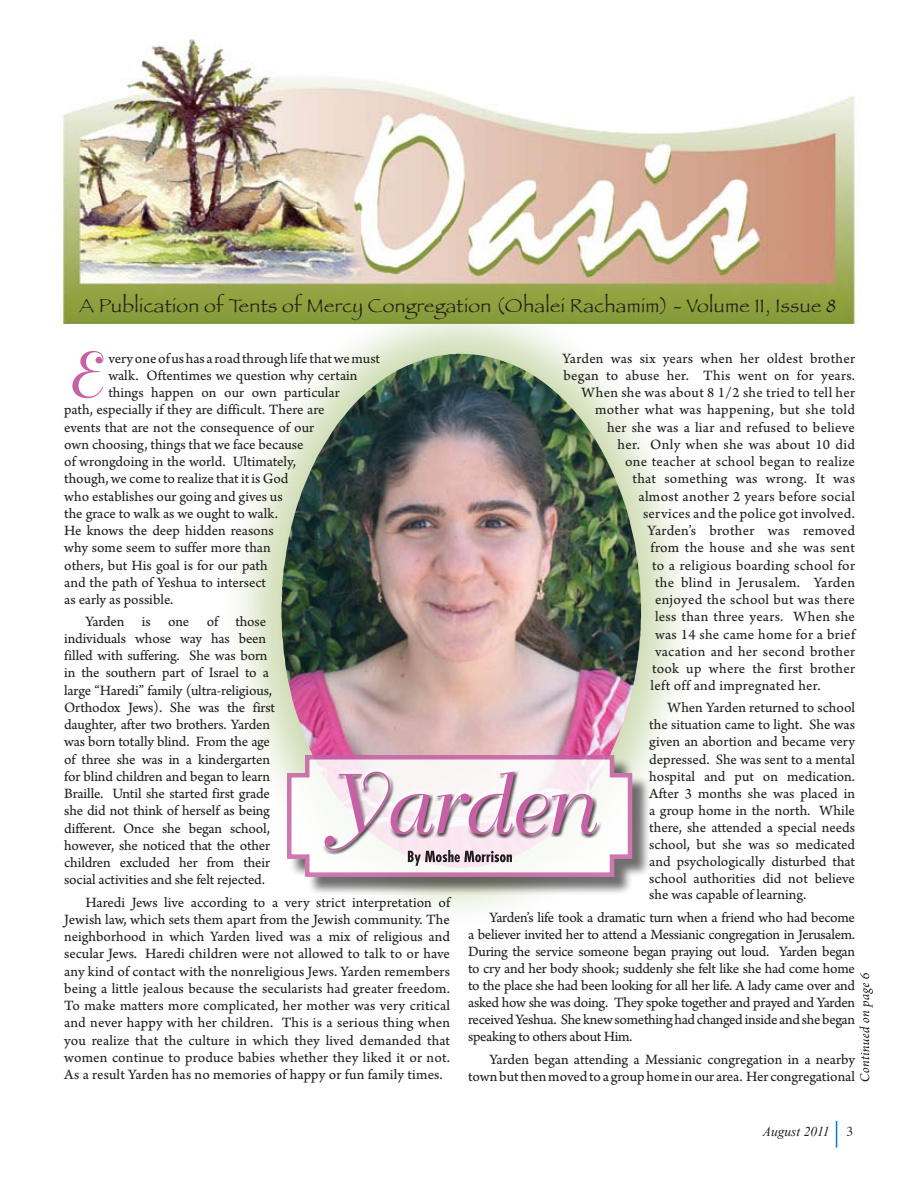
<style>
.page{position:relative;width:918px;height:1188px;background:#fff}
.page>*{position:absolute;margin:0;border:0;box-sizing:border-box;transform-origin:0 0}
.t1{font:63.9px "Bellevue";color:#c661a5}
.t2{font:19.5px "Papyrus";letter-spacing:.02em;color:#221e1f}
.t3{font:15px/17.2px "Arno Pro Sm Text";color:#221e1f;text-align:justify}
.t4{font:15px "Arno Pro Sm Text";letter-spacing:.02em;color:#221e1f}
.t5{font:italic 13.5px "Times New Roman";color:#221e1f}
.s1{font-family:"Times";font-style:normal}
</style>
<div class="page">
<svg style="left:836px;top:1121px;width:1px;height:27px"></svg>
<div style="left:217px;top:289px;width:536px;height:692px;background:#86a844;opacity:.4"></div>
<img style="left:281px;top:354px;width:360px;height:514px">
<img style="left:61px;top:37px;width:796px;height:286px">
<svg style="left:859px;top:973px;width:14px;height:108px"></svg>
<div style="left:289px;top:757px;width:365px;height:141px;background:#221e1f;opacity:.75"></div>
<svg style="left:286px;top:754px;width:349px;height:125px;background:#b889a3"></svg>
<svg style="left:289px;top:757px;width:341px;height:118px"></svg>
<h2 class="t2" style="left:80px;top:294px;width:758px">A Publication of Tents of Mercy Congregation (Ohalei Rachamim) - Volume 11, Issue 8</h2>
<h1 class="t1" style="left:64px;top:340px;width:35px">E</h1>
<p class="t3" style="left:108px;top:350px;width:273px">very one of us has a road through life that we must</p>
<p class="t3" style="left:562px;top:350px;width:294px">Yarden was six years when her oldest brother</p>
<p class="t3" style="left:564px;top:367px;width:293px">began to abuse her. This went on for years.</p>
<p class="t4" style="left:582px;top:384px;width:275px">When she was about 8 1/2 she tried to tell her</p>
<p class="t4" style="left:595px;top:401px;width:262px">mother what was happening, but she told</p>
<p class="t3" style="left:607px;top:419px;width:249px">her she was a liar and refused to believe</p>
<p class="t4" style="left:618px;top:436px;width:239px">her. Only when she was about 10 did</p>
<p class="t3" style="left:625px;top:454px;width:231px">one teacher at school began to realize</p>
<p class="t4" style="left:633px;top:470px;width:224px">that something was wrong. It was</p>
<p class="t4" style="left:639px;top:487px;width:218px">almost another 2 years before social</p>
<p class="t3" style="left:643px;top:505px;width:213px">services and the police got involved.</p>
<p class="t3" style="left:648px;top:523px;width:209px">Yarden’s brother was removed</p>
<p class="t4" style="left:651px;top:539px;width:206px">from the house and she was sent</p>
<p class="t3" style="left:652px;top:557px;width:204px">to a religious boarding school for</p>
<p class="t4" style="left:655px;top:574px;width:201px">the blind in Jerusalem. Yarden</p>
<p class="t3" style="left:655px;top:592px;width:201px">enjoyed the school but was there</p>
<p class="t4" style="left:655px;top:608px;width:201px">less than three years. When she</p>
<p class="t4" style="left:655px;top:625px;width:201px">was 14 she came home for a brief</p>
<p class="t4" style="left:655px;top:643px;width:201px">vacation and her second brother</p>
<p class="t4" style="left:652px;top:660px;width:204px">took up where the first brother</p>
<p class="t4" style="left:651px;top:677px;width:172px">left off and impregnated her.</p>
<p class="t3" style="left:649px;top:700px;width:207px;text-indent:18px">When Yarden returned to school the situation came to light. She was given an abortion and became very depressed. She was sent to a mental hospital and put on medication.<br>After 3 months she was placed in a group home in the north. While there, she attended a special needs school, but she was so medicated and psychologically disturbed that school authorities did not believe she was capable of learning.</p>
<p class="t3" style="left:468px;top:909px;width:388px;text-indent:21px">Yarden’s life took a dramatic turn when a friend who had become a believer invited her to attend a Messianic congregation in Jerusalem.<br>During the service someone began praying out loud. Yarden began to cry and her body shook; suddenly she felt like she had come home to the place she had been looking for all her life. A lady came over and asked how she was doing. They spoke together and prayed and Yarden received Yeshua. She knew something had changed inside and she began speaking to others about Him.</p>
<p class="t3" style="left:468px;top:1051px;width:388px;text-align:right">Yarden began attending a Messianic congregation in a nearby town but then moved to a group home in our area. Her congregational</p>
<p class="t3" style="left:108px;top:367px;width:251px">walk. Oftentimes we question why certain</p>
<p class="t3" style="left:108px;top:385px;width:233px">things happen on our own particular</p>
<p class="t3" style="left:64px;top:402px;width:262px">path, especially if they are difficult. There are</p>
<p class="t3" style="left:64px;top:419px;width:251px">events that are not the consequence of our</p>
<p class="t3" style="left:64px;top:436px;width:241px">own choosing, things that we face because</p>
<p class="t3" style="left:64px;top:454px;width:233px">of wrongdoing in the world. Ultimately,</p>
<p class="t3" style="left:64px;top:471px;width:226px">though, we come to realize that it is God</p>
<p class="t3" style="left:64px;top:488px;width:220px">who establishes our going and gives us</p>
<p class="t3" style="left:64px;top:505px;width:215px">the grace to walk as we ought to walk.</p>
<p class="t3" style="left:64px;top:523px;width:211px">He knows the deep hidden reasons</p>
<p class="t3" style="left:64px;top:540px;width:208px">why some seem to suffer more than</p>
<p class="t3" style="left:64px;top:557px;width:205px">others, but His goal is for our path</p>
<p class="t3" style="left:64px;top:574px;width:203px">and the path of Yeshua to intersect</p>
<p class="t3" style="left:64px;top:592px;width:111px">as early as possible.</p>
<p class="t3" style="left:64px;top:613px;width:212px;text-align:left;text-indent:21px">Yarden is one of those individuals whose way has been filled with suffering. She was born in the southern part of Israel to a large “Haredi” family (ultra-religious, Orthodox Jews). She was the first daughter, after two brothers. Yarden was born totally blind. From the age of three she was in a kindergarten for blind children and began to learn Braille. Until she started first grade she did not think of herself as being different. Once she began school, however, she noticed that the other children excluded her from their social activities and she felt rejected.</p>
<p class="t3" style="left:64px;top:894px;width:387px;text-indent:21px">Haredi Jews live according to a very strict interpretation of Jewish law, which sets them apart from the Jewish community. The neighborhood in which Yarden lived was a mix of religious and secular Jews. Haredi children were not allowed to talk to or have any kind of contact with the nonreligious Jews. Yarden remembers being a little jealous because the secularists had greater freedom.<br>To make matters more complicated, her mother was very critical and never happy with her children. This is a serious thing when you realize that the culture in which they lived demanded that women continue to produce babies whether they liked it or not.<br>As a result Yarden has no memories of happy or fun family times.</p>
<p class="t5" style="left:763px;top:1122px;width:92px">August 2011 <span class="s1">3</span></p>
</div>
